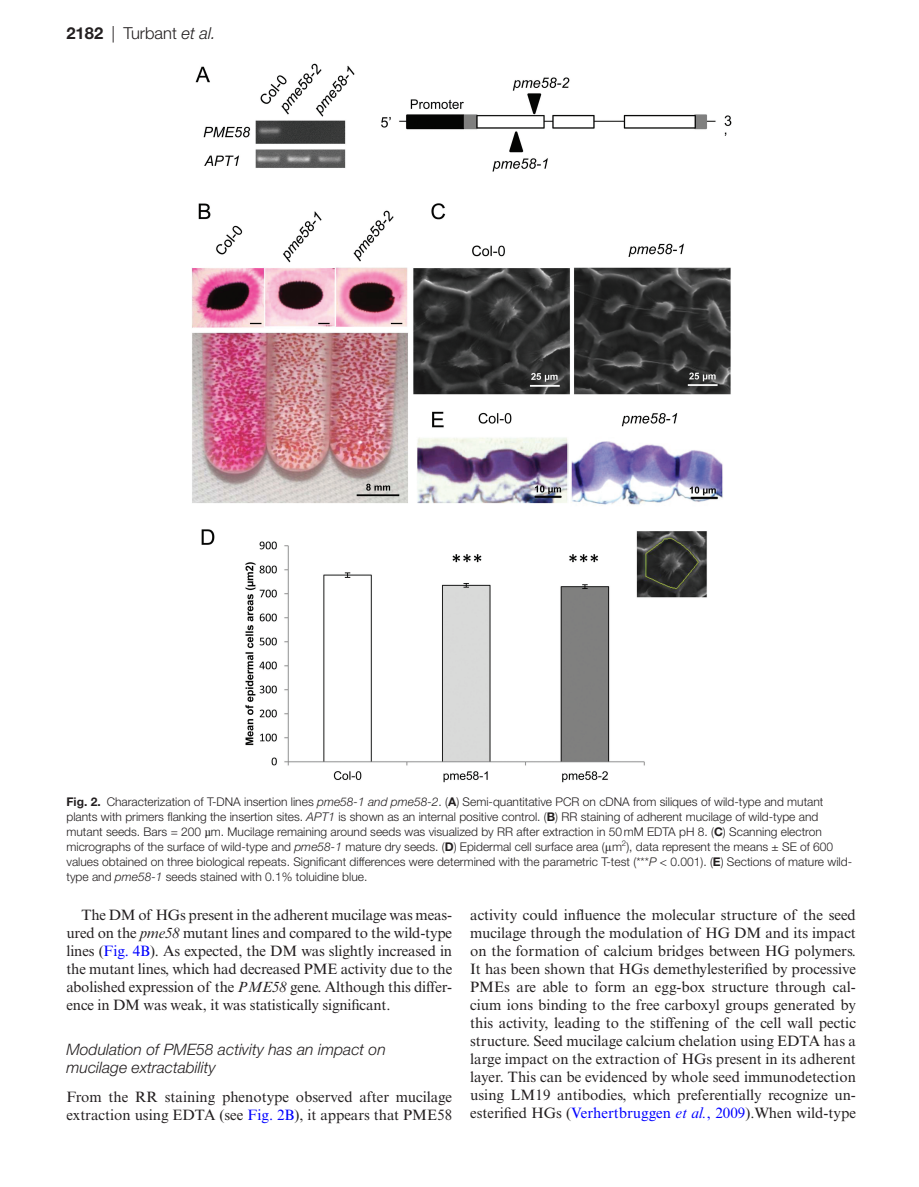
<style>
.page{position:relative;width:919px;height:1187px;background:#fff}
.page>*{position:absolute;margin:0;border:0;box-sizing:border-box;transform-origin:0 0}
.t1{font:300 16.5px "Helvetica Neue LT Std";color:#231f20}
.t2{font:italic 300 15.75px/18px "Helvetica Neue LT Std";color:#231f20}
.t3{font:15px/18px "Times New Roman MT Std";color:#231f20;text-align:justify}
.t4{font:300 12px/15px "Helvetica Neue LT Std";color:#231f20}
.s1{font-weight:700}
.s2{font-style:italic}
.s3{font-family:"Gandhari Unicode";font-weight:400}
.s4{color:#00f}
.s5{font-style:italic;color:#00f}
</style>
<div class="page">
<img style="left:191px;top:63px;width:540px;height:719px">
<p class="t1" style="left:66px;top:23px;width:151px"><span class="s1">2182</span> | Turbant <span class="s2">et al.</span></p>
<p class="t4" style="left:66px;top:794px;width:787px"><span class="s1">Fig. 2.</span> Characterization of T-DNA insertion lines <span class="s2">pme58-1 and pme58-2</span>. (<span class="s1">A</span>) Semi-quantitative PCR on cDNA from siliques of wild-type and mutant plants with primers flanking the insertion sites. <span class="s2">APT1</span> is shown as an internal positive control. (<span class="s1">B</span>) RR staining of adherent mucilage of wild-type and mutant seeds. Bars = 200 <span class="s3">µ</span>m. Mucilage remaining around seeds was visualized by RR after extraction in 50mM EDTA pH 8. (<span class="s1">C</span>) Scanning electron micrographs of the surface of wild-type and <span class="s2">pme58-1</span> mature dry seeds. (<span class="s1">D</span>) Epidermal cell surface area (<span class="s3">μ</span>m<sup>2</sup>), data represent the means ± SE of 600 values obtained on three biological repeats. Significant differences were determined with the parametric T-test (***<span class="s2">P</span> &lt; 0.001). (<span class="s1">E</span>) Sections of mature wild&shy;type and <span class="s2">pme58-1</span> seeds stained with 0.1% toluidine blue.</p>
<p class="t3" style="left:66px;top:906px;width:387px;text-indent:15px">The DM of HGs present in the adherent mucilage was meas&shy;ured on the <span class="s2">pme58</span> mutant lines and compared to the wild-type lines (<span class="s4">Fig. 4B</span>). As expected, the DM was slightly increased in the mutant lines, which had decreased PME activity due to the abolished expression of the <span class="s2">PME58</span> gene. Although this differ&shy;ence in DM was weak, it was statistically significant.</p>
<p class="t2" style="left:66px;top:1040px;width:321px">Modulation of PME58 activity has an impact on mucilage extractability</p>
<p class="t3" style="left:66px;top:1087px;width:387px">From the RR staining phenotype observed after mucilage extraction using EDTA (see <span class="s4">Fig. 2B</span>), it appears that PME58</p>
<p class="t3" style="left:470px;top:906px;width:387px">activity could influence the molecular structure of the seed mucilage through the modulation of HG DM and its impact on the formation of calcium bridges between HG polymers.<br>It has been shown that HGs demethylesterified by processive PMEs are able to form an egg-box structure through cal&shy;cium ions binding to the free carboxyl groups generated by this activity, leading to the stiffening of the cell wall pectic structure. Seed mucilage calcium chelation using EDTA has a large impact on the extraction of HGs present in its adherent layer. This can be evidenced by whole seed immunodetection using LM19 antibodies, which preferentially recognize un&shy;esterified HGs (<span class="s4">Verhertbruggen</span> <span class="s5">et al.</span><span class="s4">, 2009</span>).When wild-type</p>
</div>
